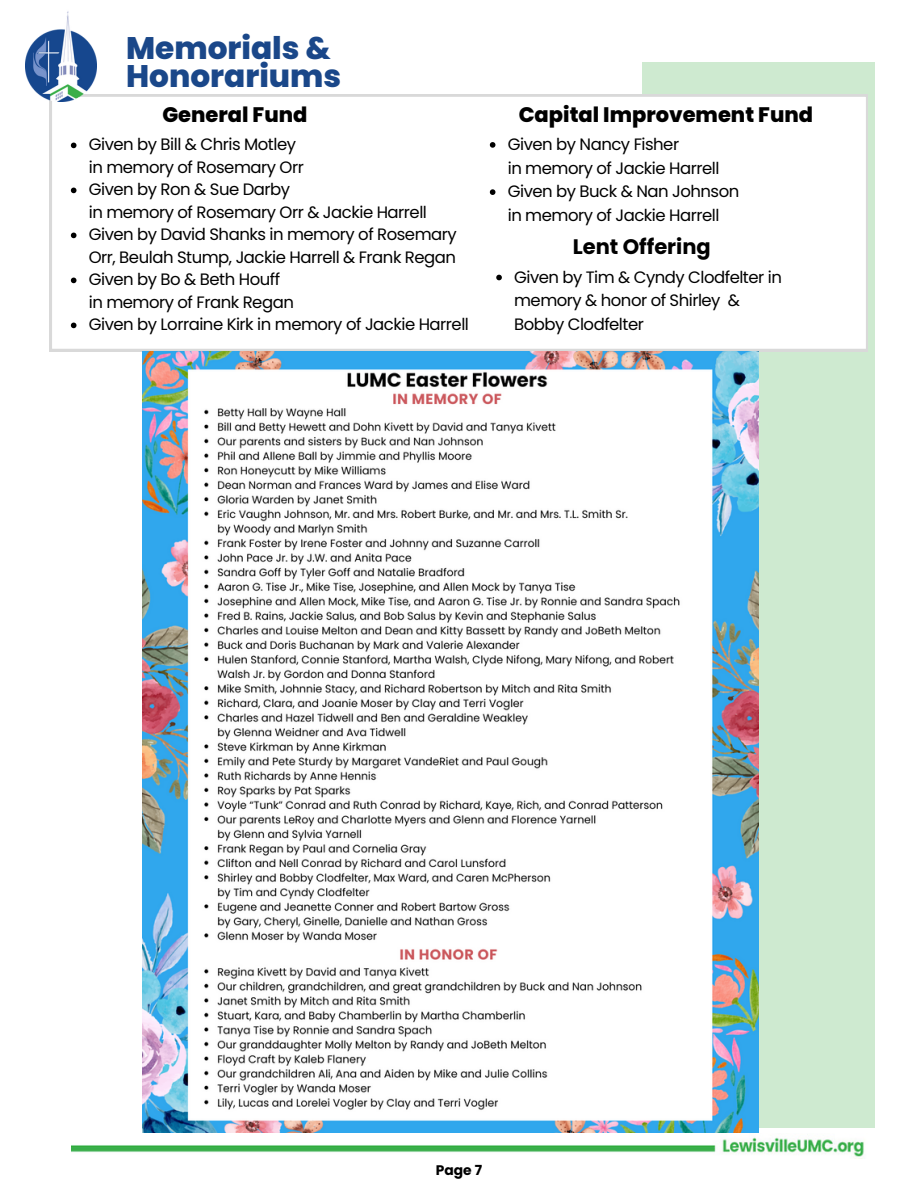
<style>
.page{position:relative;width:918px;height:1188px;background:#fff}
.page>*{position:absolute;margin:0;border:0;box-sizing:border-box;transform-origin:0 0}
.t1{font:800 31.2px/28.2px "Poppins";color:#1a4789}
.t2{font:800 21px "Poppins";color:#000}
.t3{font:700 21px "Poppins";color:#000}
.t4{font:16.5px/22.5px "Poppins";letter-spacing:-.03em;color:#000}
.t5{font:700 13.8px "Poppins";color:#000}
</style>
<div class="page">
<div style="left:642px;top:62px;width:232px;height:1066px;background:#ceead0"></div>
<img style="left:71px;top:1137px;width:793px;height:20px">
<svg style="left:50px;top:95px;width:818px;height:256px"></svg>
<img style="left:26px;top:11px;width:71px;height:90px">
<img style="left:142px;top:351px;width:617px;height:782px">
<svg style="left:71px;top:143px;width:5px;height:5px"></svg>
<svg style="left:71px;top:188px;width:5px;height:5px"></svg>
<svg style="left:71px;top:233px;width:5px;height:5px"></svg>
<svg style="left:71px;top:278px;width:5px;height:5px"></svg>
<svg style="left:71px;top:323px;width:5px;height:5px"></svg>
<svg style="left:490px;top:142px;width:5px;height:6px"></svg>
<svg style="left:490px;top:189px;width:5px;height:6px"></svg>
<svg style="left:496px;top:275px;width:6px;height:5px"></svg>
<h3 class="t1" style="left:126px;top:34px;width:217px">Memorials &amp;<br>Honorariums</h3>
<p class="t2" style="left:162px;top:100px;width:147px">General Fund</p>
<p class="t2" style="left:519px;top:100px;width:296px">Capital Improvement Fund</p>
<p class="t4" style="left:89px;top:133px;width:217px">Given by Bill &amp; Chris Motley in memory of Rosemary Orr</p>
<p class="t4" style="left:89px;top:178px;width:340px">Given by Ron &amp; Sue Darby<br>in memory of Rosemary Orr &amp; Jackie Harrell</p>
<p class="t4" style="left:89px;top:223px;width:370px">Given by David Shanks in memory of Rosemary<br>Orr, Beulah Stump, Jackie Harrell &amp; Frank Regan</p>
<p class="t4" style="left:89px;top:268px;width:207px">Given by Bo &amp; Beth Houff in memory of Frank Regan</p>
<p class="t4" style="left:89px;top:313px;width:382px">Given by Lorraine Kirk in memory of Jackie Harrell</p>
<p class="t4" style="left:508px;top:132px;width:213px;line-height:23.7px">Given by Nancy Fisher<br>in memory of Jackie Harrell</p>
<h3 class="t4" style="left:508px;top:180px;width:233px;line-height:23.7px">Given by Buck &amp; Nan Johnson in memory of Jackie Harrell</h3>
<p class="t3" style="left:573px;top:232px;width:140px">Lent Offering</p>
<p class="t4" style="left:514px;top:265px;width:269px;line-height:23.7px">Given by Tim &amp; Cyndy Clodfelter in memory &amp; honor of Shirley &amp;<br>Bobby Clodfelter</p>
<p class="t5" style="left:436px;top:1161px;width:48px">Page 7</p>
</div>
